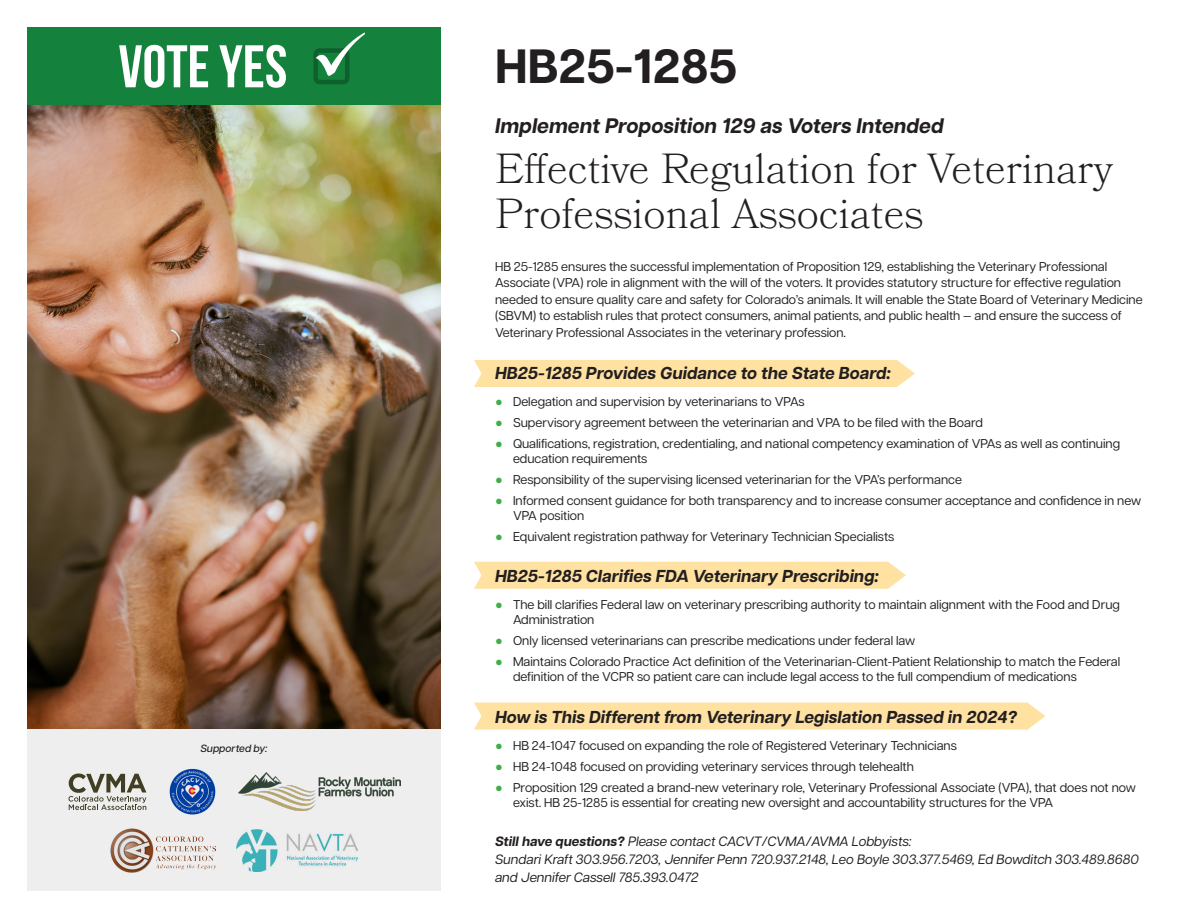
<style>
.page{position:relative;width:1188px;height:918px;background:#fff}
.page>*{position:absolute;margin:0;border:0;box-sizing:border-box;transform-origin:0 0}
.t1{font:700 60px "Bebas Neue";color:#fff}
.t2{font:700 48px "Articulat CF";color:#231f20}
.t3{font:300 42px/45px "Bookmania";color:#231f20}
.t4{font:italic 700 21px "Articulat CF";color:#231f20}
.Bold_Italics_p{font:italic 700 17.25px "Articulat CF";color:#231f20}
.t5{font:italic 13.5px/18px "Articulat CF";color:#231f20}
.t6{font:12.75px/15px "Articulat CF";color:#231f20}
.t7{font:italic 500 10.5px "Articulat CF";color:#231f20}
.s1{font-family:"Helvetica";font-weight:700;color:#40ae49}
.s2{font-weight:700}
</style>
<div class="page">
<img style="left:27px;top:105px;width:414px;height:624px">
<div style="left:27px;top:729px;width:414px;height:162px;background:#eeeeef"></div>
<div style="left:474px;top:360px;width:441px;height:27px;background:#ffe1a2"></div>
<div style="left:474px;top:562px;width:432px;height:27px;background:#ffe1a2"></div>
<div style="left:474px;top:703px;width:572px;height:27px;background:#ffe1a2"></div>
<svg style="left:68px;top:774px;width:78px;height:36px"></svg>
<img style="left:169px;top:768px;width:47px;height:47px">
<img style="left:238px;top:773px;width:162px;height:38px">
<img style="left:236px;top:830px;width:121px;height:41px">
<img style="left:111px;top:829px;width:104px;height:43px">
<div style="left:27px;top:27px;width:414px;height:78px;background:#14823c"></div>
<p class="t1" style="left:118px;top:34px;width:170px">VOTE YES</p>
<p class="t2" style="left:495px;top:31px;width:243px">HB25-1285</p>
<p class="t4" style="left:495px;top:110px;width:450px">Implement Proposition 129 as Voters Intended</p>
<p class="t7" style="left:200px;top:741px;width:69px">Supported by:</p>
<p class="t3" style="left:495px;top:146px;width:619px">Effective Regulation for Veterinary<br>Professional Associates</p>
<p class="t6" style="left:495px;top:257px;width:649px;line-height:16.5px">HB 25-1285 ensures the successful implementation of Proposition 129, establishing the Veterinary Professional Associate (VPA) role in alignment with the will of the voters. It provides statutory structure for effective regulation needed to ensure quality care and safety for Colorado’s animals. It will enable the State Board of Veterinary Medicine (SBVM) to establish rules that protect consumers, animal patients, and public health — and ensure the success of Veterinary Professional Associates in the veterinary profession.</p>
<p class="Bold_Italics_p" style="left:495px;top:360px;width:398px">HB25-1285 Provides Guidance to the State Board:</p>
<p class="t6" style="left:495px;top:393px;width:311px"><span class="s1">●</span> Delegation and supervision by veterinarians to VPAs</p>
<p class="t6" style="left:495px;top:414px;width:489px"><span class="s1">●</span> Supervisory agreement between the veterinarian and VPA to be filed with the Board</p>
<p class="t6" style="left:513px;top:435px;width:609px;text-indent:-18px"><span class="s1">●</span> Qualifications, registration, credentialing, and national competency examination of VPAs as well as continuing education requirements</p>
<p class="t6" style="left:495px;top:471px;width:468px"><span class="s1">●</span> Responsibility of the supervising licensed veterinarian for the VPA’s performance</p>
<p class="t6" style="left:513px;top:492px;width:630px;text-indent:-18px"><span class="s1">●</span> Informed consent guidance for both transparency and to increase consumer acceptance and confidence in new<br>VPA position</p>
<p class="t6" style="left:495px;top:528px;width:401px"><span class="s1">●</span> Equivalent registration pathway for Veterinary Technician Specialists</p>
<p class="Bold_Italics_p" style="left:495px;top:564px;width:386px">HB25-1285 Clarifies FDA Veterinary Prescribing:</p>
<p class="t6" style="left:513px;top:597px;width:608px;text-indent:-18px"><span class="s1">●</span> The bill clarifies Federal law on veterinary prescribing authority to maintain alignment with the Food and Drug<br>Administration</p>
<p class="t6" style="left:495px;top:633px;width:422px"><span class="s1">●</span> Only licensed veterinarians can prescribe medications under federal law</p>
<p class="t6" style="left:513px;top:654px;width:609px;text-indent:-18px"><span class="s1">●</span> Maintains Colorado Practice Act definition of the Veterinarian-Client-Patient Relationship to match the Federal definition of the VCPR so patient care can include legal access to the full compendium of medications</p>
<p class="Bold_Italics_p" style="left:495px;top:704px;width:524px">How is This Different from Veterinary Legislation Passed in 2024?</p>
<p class="t6" style="left:495px;top:737px;width:463px"><span class="s1">●</span> HB 24-1047 focused on expanding the role of Registered Veterinary Technicians</p>
<p class="t6" style="left:495px;top:758px;width:420px"><span class="s1">●</span> HB 24-1048 focused on providing veterinary services through telehealth</p>
<p class="t6" style="left:513px;top:779px;width:624px;text-indent:-18px"><span class="s1">●</span> Proposition 129 created a brand-new veterinary role, Veterinary Professional Associate (VPA), that does not now exist. HB 25-1285 is essential for creating new oversight and accountability structures for the VPA</p>
<p class="t5" style="left:495px;top:831px;width:645px"><span class="s2">Still have questions?</span> Please contact CACVT/CVMA/AVMA Lobbyists:<br>Sundari Kraft 303.956.7203, Jennifer Penn 720.937.2148, Leo Boyle 303.377.5469, Ed Bowditch 303.489.8680 and Jennifer Cassell 785.393.0472</p>
</div>
